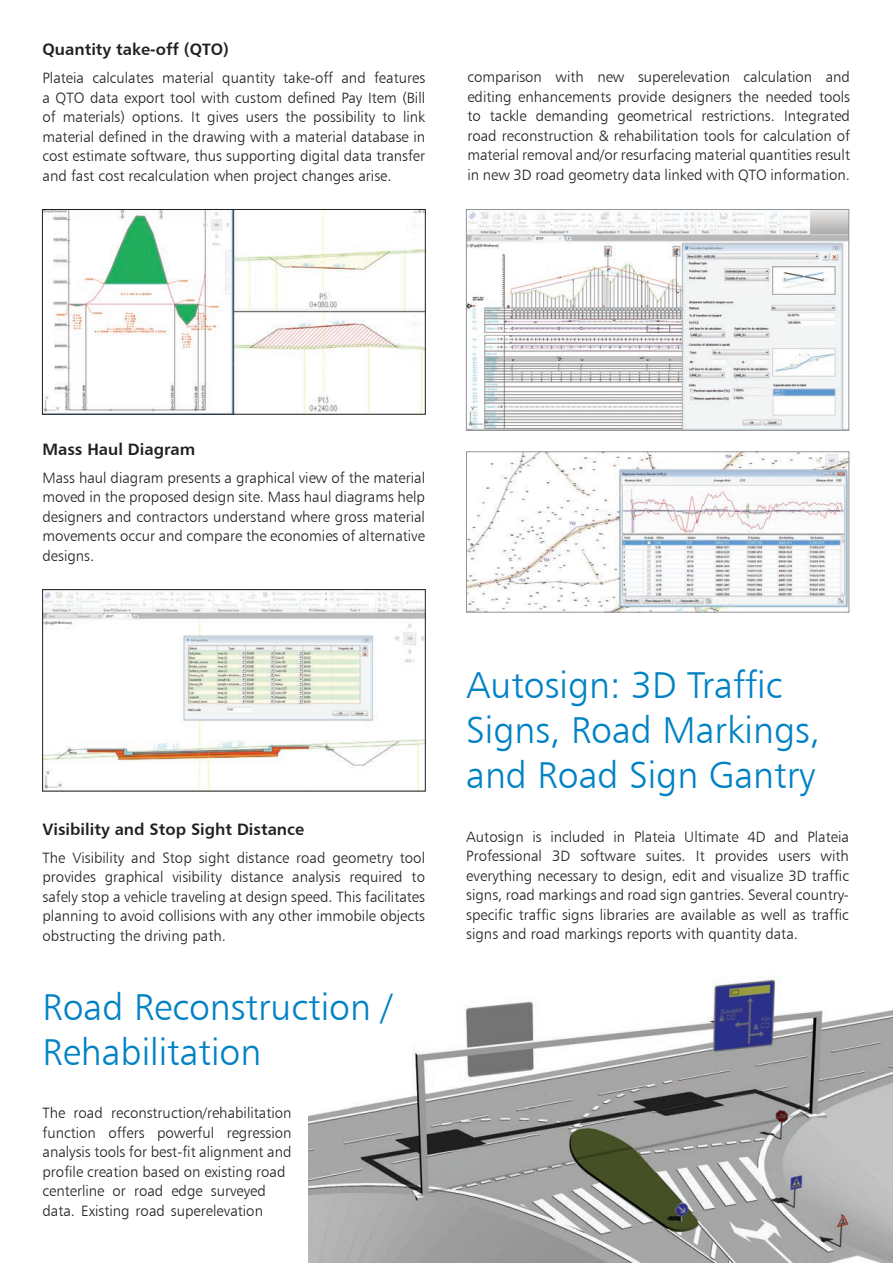
<style>
.page{position:relative;width:893px;height:1263px;background:#fff}
.page>*{position:absolute;margin:0;border:0;box-sizing:border-box;transform-origin:0 0}
.t1{font:37.5px/45px "Humanist 777 BT Light B";color:#0082c5}
.t2{font:16.5px "Humanist 777 BT Bold B";color:#231f20}
.t3{font:15px/19.5px "Humanist 777 BT Light B";color:#231f20;text-align:justify}
</style>
<div class="page">
<img style="left:309px;top:978px;width:584px;height:285px">
<img style="left:44px;top:591px;width:379px;height:198px">
<div style="left:42px;top:589px;width:383px;height:202px;border:1px solid #231f20"></div>
<img style="left:44px;top:211px;width:379px;height:201px">
<div style="left:42px;top:209px;width:383px;height:205px;border:1px solid #231f20"></div>
<img style="left:468px;top:453px;width:379px;height:157px">
<div style="left:466px;top:451px;width:383px;height:161px;border:1px solid #939598"></div>
<img style="left:468px;top:211px;width:379px;height:218px">
<div style="left:466px;top:209px;width:383px;height:222px;border:1px solid #939598"></div>
<p class="t2" style="left:43px;top:39px;width:188px">Quantity take-off (QTO)</p>
<p class="t3" style="left:43px;top:68px;width:384px">Plateia calculates material quantity take-off and features a QTO data export tool with custom defined Pay Item (Bill of materials) options. It gives users the possibility to link material defined in the drawing with a material database in cost estimate software, thus supporting digital data transfer and fast cost recalculation when project changes arise.</p>
<p class="t3" style="left:467px;top:67px;width:384px">comparison with new superelevation calculation and editing enhancements provide designers the needed tools to tackle demanding geometrical restrictions. Integrated road reconstruction &amp; rehabilitation tools for calculation of material removal and/or resurfacing material quantities result in new 3D road geometry data linked with QTO information.</p>
<p class="t2" style="left:43px;top:438px;width:154px">Mass Haul Diagram</p>
<p class="t3" style="left:43px;top:467px;width:384px">Mass haul diagram presents a graphical view of the material moved in the proposed design site. Mass haul diagrams help designers and contractors understand where gross material movements occur and compare the economies of alternative designs.</p>
<p class="t2" style="left:43px;top:818px;width:263px">Visibility and Stop Sight Distance</p>
<p class="t3" style="left:43px;top:847px;width:384px">The Visibility and Stop sight distance road geometry tool provides graphical visibility distance analysis required to safely stop a vehicle traveling at design speed. This facilitates planning to avoid collisions with any other immobile objects obstructing the driving path.</p>
<h1 class="t1" style="left:43px;top:984px;width:351px">Road Reconstruction /<br>Rehabilitation</h1>
<p class="t3" style="left:43px;top:1103px;width:251px;text-align:left">The road reconstruction/rehabilitation function offers powerful regression analysis tools for best-fit alignment and profile creation based on existing road centerline or road edge surveyed data. Existing road superelevation</p>
<h1 class="t1" style="left:466px;top:662px;width:355px">Autosign: 3D Traffic<br>Signs, Road Markings, and Road Sign Gantry</h1>
<p class="t3" style="left:466px;top:826px;width:384px">Autosign is included in Plateia Ultimate 4D and Plateia Professional 3D software suites. It provides users with everything necessary to design, edit and visualize 3D traffic signs, road markings and road sign gantries. Several country&shy;specific traffic signs libraries are available as well as traffic signs and road markings reports with quantity data.</p>
</div>
